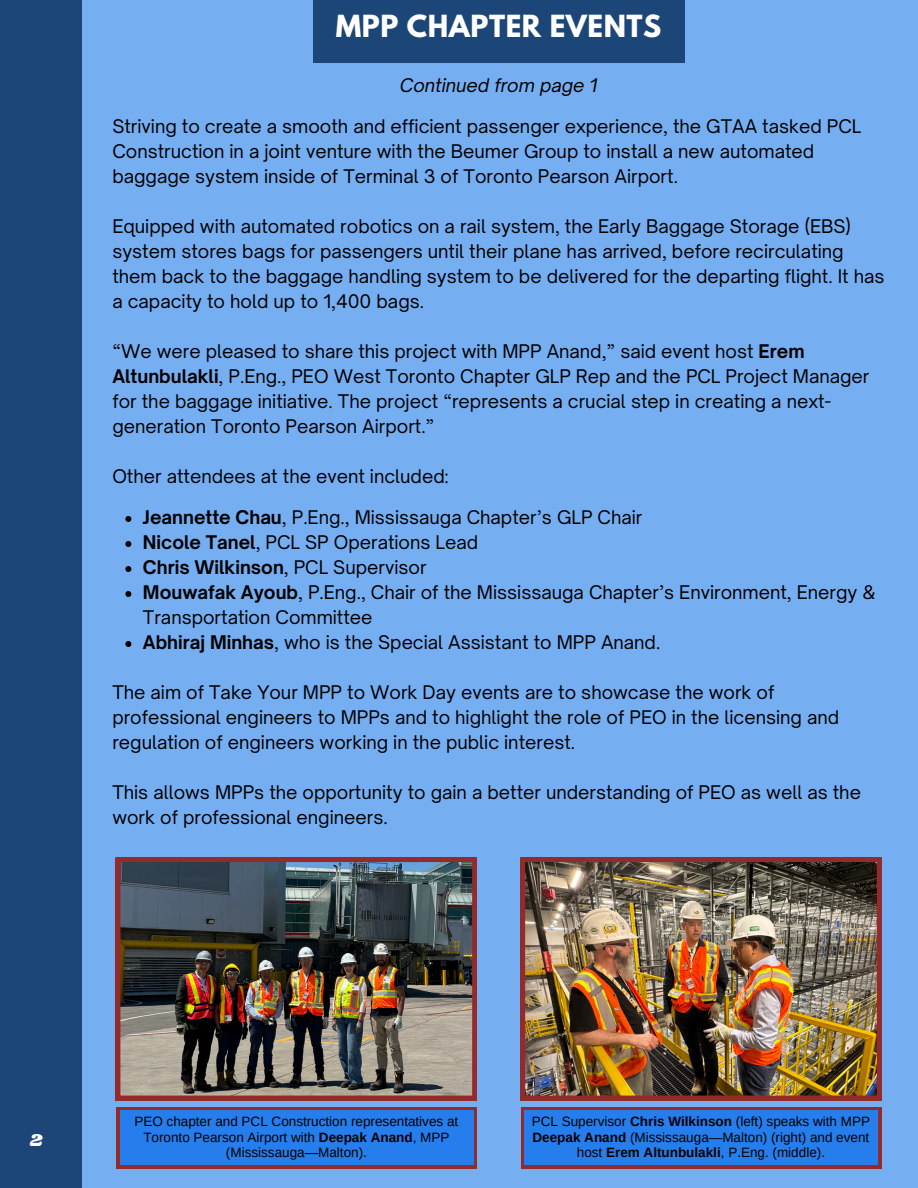
<style>
.page{position:relative;width:918px;height:1188px;background:#fff}
.page>*{position:absolute;margin:0;border:0;box-sizing:border-box;transform-origin:0 0}
.t1{font:700 27px "League Spartan";letter-spacing:.02em;color:#fff}
.t2{font:18px/25px "Open Sauce One";color:#000}
.t3{font:700 18px "Open Sauce One";color:#000}
.t4{font:italic 18px "Open Sauce One";color:#000}
.t5{font:18px "Shrikhand";color:#fff}
.t6{font:13.5px/15.8px "Arimo";color:#000;text-align:center}
.s1{font-weight:700}
.s2{font-weight:400}
</style>
<div class="page">
<div style="left:79px;top:0;width:839px;height:1188px;background:#76aef2"></div>
<div style="left:0;top:0;width:81px;height:1188px;background:#1d4678"></div>
<div style="left:313px;top:0;width:372px;height:62px;background:#1d4678"></div>
<svg style="left:125px;top:516px;width:6px;height:6px"></svg>
<svg style="left:125px;top:541px;width:6px;height:6px"></svg>
<svg style="left:125px;top:566px;width:6px;height:6px"></svg>
<svg style="left:125px;top:591px;width:6px;height:6px"></svg>
<svg style="left:125px;top:641px;width:6px;height:6px"></svg>
<img style="left:521px;top:858px;width:360px;height:242px">
<div style="left:521px;top:1107px;width:360px;height:62px;background:#942b2b"></div>
<div style="left:524px;top:1111px;width:354px;height:54px;background:#257eeb"></div>
<img style="left:116px;top:858px;width:361px;height:242px">
<div style="left:116px;top:1107px;width:361px;height:62px;background:linear-gradient(to right,#942b2b,#942b2b)"></div>
<div style="left:120px;top:1111px;width:353px;height:54px;background:#257eeb"></div>
<h2 class="t1" style="left:336px;top:13px;width:327px">MPP CHAPTER EVENTS</h2>
<p class="t4" style="left:400px;top:74px;width:199px">Continued from page 1</p>
<p class="t2" style="left:112px;top:114px;width:751px">Striving to create a smooth and efficient passenger experience, the GTAA tasked PCL<br>Construction in a joint venture with the Beumer Group to install a new automated baggage system inside of Terminal 3 of Toronto Pearson Airport.</p>
<h1 class="t2" style="left:112px;top:214px;width:774px">Equipped with automated robotics on a rail system, the Early Baggage Storage (EBS) system stores bags for passengers until their plane has arrived, before recirculating them back to the baggage handling system to be delivered for the departing flight. It has a capacity to hold up to 1,400 bags.</h1>
<h2 class="t2" style="left:112px;top:339px;width:759px">“We were pleased to share this project with MPP Anand,” said event host <span class="s1">Erem Altunbulakli</span>, P.Eng., PEO West Toronto Chapter GLP Rep and the PCL Project Manager for the baggage initiative. The project “represents a crucial step in creating a next&shy;generation Toronto Pearson Airport.”</h2>
<h2 class="t2" style="left:112px;top:464px;width:338px">Other attendees at the event included:</h2>
<h2 class="t2" style="left:143px;top:505px;width:501px"><span class="s1">Jeannette Chau</span>, P.Eng., Mississauga Chapter’s GLP Chair</h2>
<h2 class="t2" style="left:143px;top:530px;width:337px"><span class="s1">Nicole Tanel</span>, PCL SP Operations Lead</h2>
<h2 class="t3" style="left:143px;top:556px;width:285px">Chris Wilkinson<span class="s2">, PCL Supervisor</span></h2>
<p class="t2" style="left:143px;top:580px;width:734px"><span class="s1">Mouwafak Ayoub</span>, P.Eng., Chair of the Mississauga Chapter’s Environment, Energy &amp;<br>Transportation Committee</p>
<p class="t2" style="left:143px;top:630px;width:519px"><span class="s1">Abhiraj Minhas</span>, who is the Special Assistant to MPP Anand.</p>
<p class="t2" style="left:112px;top:680px;width:728px">The aim of Take Your MPP to Work Day events are to showcase the work of professional engineers to MPPs and to highlight the role of PEO in the licensing and regulation of engineers working in the public interest.</p>
<p class="t2" style="left:112px;top:780px;width:750px">This allows MPPs the opportunity to gain a better understanding of PEO as well as the work of professional engineers.</p>
<p class="t5" style="left:30px;top:1127px;width:14px">2</p>
<p class="t6" style="left:134px;top:1113px;width:325px">PEO chapter and PCL Construction representatives at<br>Toronto Pearson Airport with <span class="s1">Deepak Anand</span>, MPP (Mississauga—Malton).</p>
<p class="t6" style="left:532px;top:1113px;width:340px">PCL Supervisor <span class="s1">Chris Wilkinson</span> (left) speaks with MPP<br><span class="s1">Deepak Anand</span> (Mississauga—Malton) (right) and event host <span class="s1">Erem Altunbulakli</span>, P.Eng. (middle).</p>
</div>
